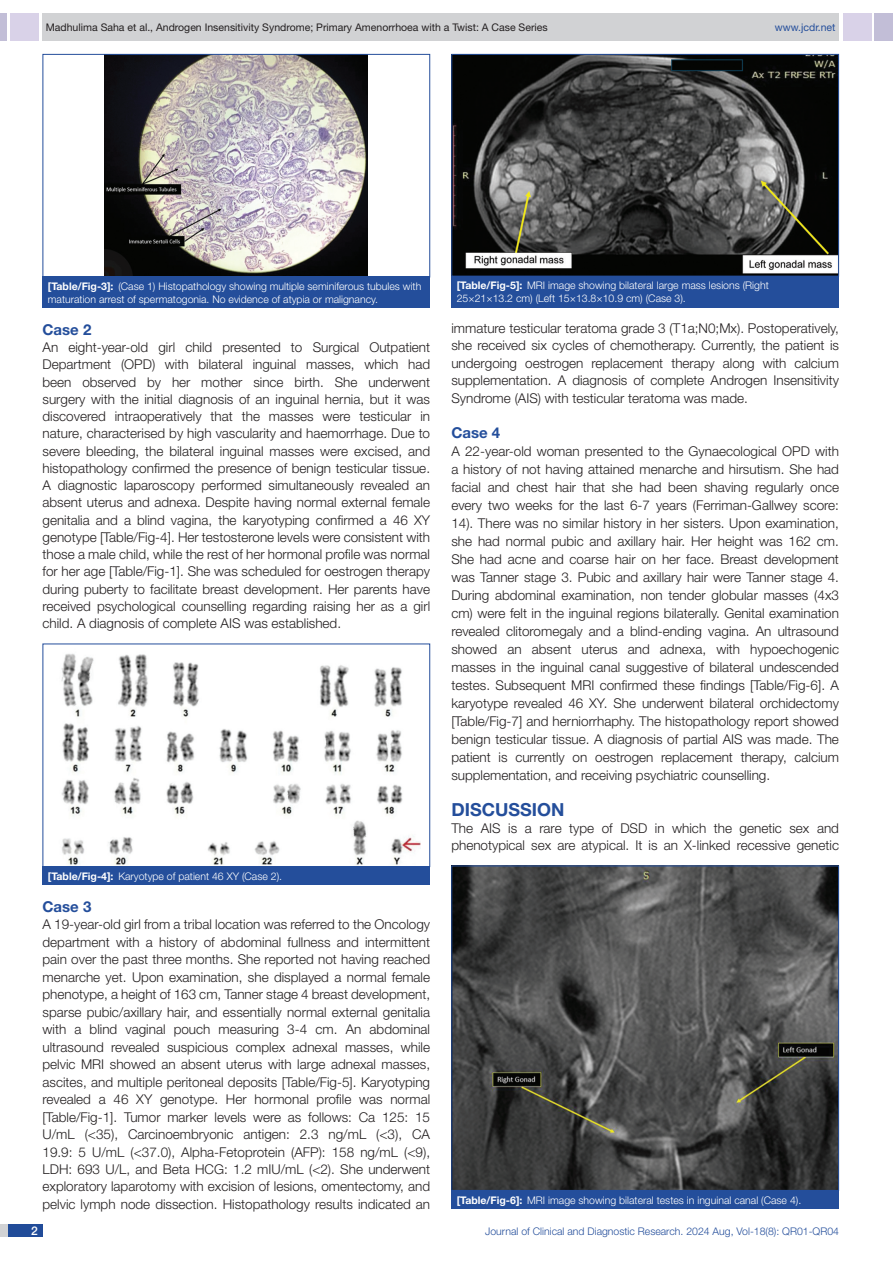
<style>
.page{position:relative;width:893px;height:1263px;background:#fff}
.page>*{position:absolute;margin:0;border:0;box-sizing:border-box;transform-origin:0 0}
.Heading{font:700 18px "Helvetica Neue";color:#244e9b}
.HEAD_2{font:700 15px "Helvetica Neue";color:#244e9b}
.Body_text{font:300 13.5px/18px "Helvetica Neue";color:#231f20;text-align:justify}
.t1{font:500 12px "Helvetica Neue";color:#fff}
.TABLE_FIG{font:300 10.5px/12.6px "Helvetica Neue";color:#fff}
.t2{font:10.5px "Helvetica Neue";color:#231f20}
.t3{font:300 10.5px "Helvetica Neue";color:#244e9b}
.t4{font:10.5px "Helvetica Neue";color:#244e9b}
.s1{font-weight:700}
</style>
<div class="page">
<div style="left:0;top:13px;width:7px;height:28px;background:#c2bed7"></div>
<div style="left:10px;top:13px;width:29px;height:28px;background:#d9d2e8"></div>
<div style="left:43px;top:13px;width:796px;height:28px;background:#d1d2d4"></div>
<div style="left:875px;top:13px;width:18px;height:28px;background:#c2bed7"></div>
<div style="left:843px;top:13px;width:29px;height:28px;background:#d9d2e8"></div>
<div style="left:0;top:1224px;width:43px;height:13px;background:#d1d2d4"></div>
<div style="left:8px;top:1224px;width:35px;height:13px;background:#214c99"></div>
<img style="left:105px;top:56px;width:263px;height:219px">
<div style="left:43px;top:54px;width:387px;height:223px;border:1px solid #244e9b"></div>
<div style="left:43px;top:277px;width:387px;height:31px;background:#244e9b"></div>
<img style="left:61px;top:654px;width:360px;height:211px">
<div style="left:43px;top:866px;width:387px;height:19px;background:#244e9b"></div>
<img style="left:453px;top:56px;width:384px;height:218px">
<div style="left:451px;top:54px;width:388px;height:222px;border:1px solid #244e9b"></div>
<div style="left:451px;top:276px;width:388px;height:31px;background:#244e9b"></div>
<img style="left:453px;top:867px;width:384px;height:322px">
<div style="left:451px;top:1190px;width:388px;height:19px;background:#244e9b"></div>
<p class="t2" style="left:46px;top:21px;width:503px">Madhulima Saha et al., Androgen Insensitivity Syndrome; Primary Amenorrhoea with a Twist: A Case Series</p>
<p class="t4" style="left:775px;top:21px;width:62px">www.jcdr.net</p>
<p class="TABLE_FIG" style="left:48px;top:280px;width:375px"><span class="s1">[Table/Fig-3]:</span> (Case 1) Histopathology showing multiple seminiferous tubules with maturation arrest of spermatogonia. No evidence of atypia or malignancy.</p>
<p class="HEAD_2" style="left:43px;top:320px;width:50px">Case 2</p>
<p class="Body_text" style="left:43px;top:338px;width:389px;line-height:17.2px">An eight-year-old girl child presented to Surgical Outpatient Department (OPD) with bilateral inguinal masses, which had been observed by her mother since birth. She underwent surgery with the initial diagnosis of an inguinal hernia, but it was discovered intraoperatively that the masses were testicular in nature, characterised by high vascularity and haemorrhage. Due to severe bleeding, the bilateral inguinal masses were excised, and histopathology confirmed the presence of benign testicular tissue.<br>A diagnostic laparoscopy performed simultaneously revealed an absent uterus and adnexa. Despite having normal external female genitalia and a blind vagina, the karyotyping confirmed a 46 XY genotype [Table/Fig-4]. Her testosterone levels were consistent with those a male child, while the rest of her hormonal profile was normal for her age [Table/Fig-1]. She was scheduled for oestrogen therapy during puberty to facilitate breast development. Her parents have received psychological counselling regarding raising her as a girl child. A diagnosis of complete AIS was established.</p>
<p class="TABLE_FIG" style="left:48px;top:869px;width:236px"><span class="s1">[Table/Fig-4]:</span> Karyotype of patient 46 XY (Case 2).</p>
<p class="HEAD_2" style="left:43px;top:897px;width:50px">Case 3</p>
<p class="Body_text" style="left:43px;top:915px;width:389px;line-height:17.4px">A 19-year-old girl from a tribal location was referred to the Oncology department with a history of abdominal fullness and intermittent pain over the past three months. She reported not having reached menarche yet. Upon examination, she displayed a normal female phenotype, a height of 163 cm, Tanner stage 4 breast development, sparse pubic/axillary hair, and essentially normal external genitalia with a blind vaginal pouch measuring 3-4 cm. An abdominal ultrasound revealed suspicious complex adnexal masses, while pelvic MRI showed an absent uterus with large adnexal masses, ascites, and multiple peritoneal deposits [Table/Fig-5]. Karyotyping revealed a 46 XY genotype. Her hormonal profile was normal [Table/Fig-1]. Tumor marker levels were as follows: Ca 125: 15<br>U/mL (&lt;35), Carcinoembryonic antigen: 2.3 ng/mL (&lt;3), CA 19.9: 5 U/mL (&lt;37.0), Alpha-Fetoprotein (AFP): 158 ng/mL (&lt;9), LDH: 693 U/L, and Beta HCG: 1.2 mIU/mL (&lt;2). She underwent exploratory laparotomy with excision of lesions, omentectomy, and pelvic lymph node dissection. Histopathology results indicated an</p>
<p class="TABLE_FIG" style="left:457px;top:279px;width:314px"><span class="s1">[Table/Fig-5]:</span> MRI image showing bilateral large mass lesions (Right<br>25×21×13.2 cm) (Left 15×13.8×10.9 cm) (Case 3).</p>
<p class="Body_text" style="left:451px;top:319px;width:389px;line-height:17.5px">immature testicular teratoma grade 3 (T1a;N0;Mx). Postoperatively, she received six cycles of chemotherapy. Currently, the patient is undergoing oestrogen replacement therapy along with calcium supplementation. A diagnosis of complete Androgen Insensitivity Syndrome (AIS) with testicular teratoma was made.</p>
<p class="HEAD_2" style="left:451px;top:424px;width:50px">Case 4</p>
<p class="Body_text" style="left:451px;top:442px;width:389px">A 22-year-old woman presented to the Gynaecological OPD with a history of not having attained menarche and hirsutism. She had facial and chest hair that she had been shaving regularly once every two weeks for the last 6-7 years (Ferriman-Gallwey score:<br>14). There was no similar history in her sisters. Upon examination, she had normal pubic and axillary hair. Her height was 162 cm.<br>She had acne and coarse hair on her face. Breast development was Tanner stage 3. Pubic and axillary hair were Tanner stage 4.<br>During abdominal examination, non tender globular masses (4x3 cm) were felt in the inguinal regions bilaterally. Genital examination revealed clitoromegaly and a blind-ending vagina. An ultrasound showed an absent uterus and adnexa, with hypoechogenic masses in the inguinal canal suggestive of bilateral undescended testes. Subsequent MRI confirmed these findings [Table/Fig-6]. A karyotype revealed 46 XY. She underwent bilateral orchidectomy [Table/Fig-7] and herniorrhaphy. The histopathology report showed benign testicular tissue. A diagnosis of partial AIS was made. The patient is currently on oestrogen replacement therapy, calcium supplementation, and receiving psychiatric counselling.</p>
<p class="Heading" style="left:451px;top:798px;width:115px">DISCUSSION</p>
<p class="Body_text" style="left:451px;top:819px;width:389px;line-height:17.2px">The AIS is a rare type of DSD in which the genetic sex and phenotypical sex are atypical. It is an X-linked recessive genetic</p>
<p class="TABLE_FIG" style="left:457px;top:1193px;width:346px"><span class="s1">[Table/Fig-6]:</span> MRI image showing bilateral testes in inguinal canal (Case 4).</p>
<p class="t1" style="left:31px;top:1223px;width:8px">2</p>
<p class="t3" style="left:485px;top:1225px;width:355px">Journal of Clinical and Diagnostic Research. 2024 Aug, Vol-18(8): QR01-QR04</p>
</div>
